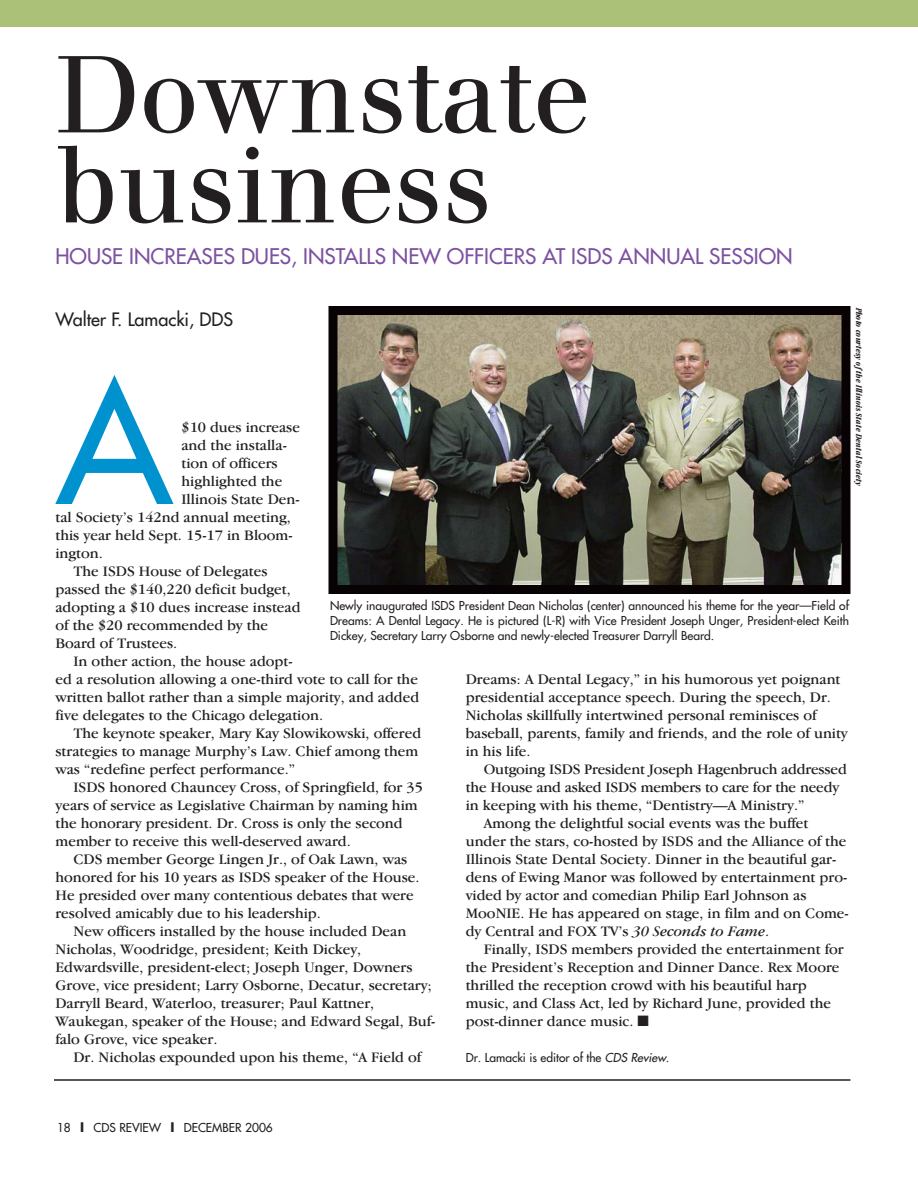
<style>
.page{position:relative;width:918px;height:1188px;background:#fff}
.page>*{position:absolute;margin:0;border:0;box-sizing:border-box;transform-origin:0 0}
.t1{font:164.25px "Futura";color:#0092cf}
.t2{font:108px/90px "Walbaum";color:#231f20}
.t3{font:21px "Futura";color:#7c51a1}
.t4{font:18px "Futura";color:#231f20}
.t5{font:15px/18px "Garamond IT Cby BT";color:#231f20}
.t6{font:12px/15px "Futura";color:#231f20;text-align:justify}
.t7{font:italic 700 condensed 9px "Garamond IT Cby BT";letter-spacing:-.005em;color:#231f20}
.s1{font-style:italic}
.s2{font-weight:800}
</style>
<div class="page">
<img style="left:338px;top:316px;width:502px;height:268px">
<div style="left:328px;top:306px;width:522px;height:288px;border:9px solid #090204"></div>
<hr style="left:54px;top:1079px;width:796px;height:2px;background:#231f20">
<div style="left:0;top:0;width:918px;height:27px;background:#abc178"></div>
<h2 class="t2" style="left:56px;top:61px;width:535px">Downstate business</h2>
<h3 class="t3" style="left:56px;top:246px;width:739px">HOUSE INCREASES DUES, INSTALLS NEW OFFICERS AT ISDS ANNUAL SESSION</h3>
<p class="t7" style="left:863px;top:308px;width:181px;rotate:90deg">Photo courtesy of the Illinois State Dental Society</p>
<p class="t4" style="left:56px;top:311px;width:179px">Walter F. Lamacki, DDS</p>
<h1 class="t1" style="left:57px;top:361px;width:117px">A</h1>
<p class="t5" style="left:182px;top:419px;width:120px">$10 dues increase</p>
<p class="t5" style="left:182px;top:437px;width:107px">and the installa-</p>
<p class="t5" style="left:182px;top:455px;width:98px">tion of officers</p>
<p class="t5" style="left:182px;top:473px;width:102px">highlighted the</p>
<p class="t5" style="left:182px;top:491px;width:120px">Illinois State Den-</p>
<p class="t5" style="left:56px;top:509px;width:237px">tal Society’s 142nd annual meeting,</p>
<p class="t5" style="left:56px;top:527px;width:239px">this year held Sept. 15-17 in Bloom-</p>
<p class="t5" style="left:56px;top:545px;width:49px">ington.</p>
<p class="t5" style="left:74px;top:563px;width:195px">The ISDS House of Delegates</p>
<p class="t5" style="left:56px;top:581px;width:237px">passed the $140,220 deficit budget,</p>
<p class="t5" style="left:56px;top:599px;width:247px">adopting a $10 dues increase instead</p>
<p class="t5" style="left:56px;top:617px;width:214px">of the $20 recommended by the</p>
<p class="t5" style="left:56px;top:635px;width:123px">Board of Trustees.</p>
<p class="t5" style="left:74px;top:653px;width:221px">In other action, the house adopt-</p>
<p class="t5" style="left:56px;top:671px;width:364px">ed a resolution allowing a one-third vote to call for the</p>
<p class="t5" style="left:56px;top:689px;width:365px">written ballot rather than a simple majority, and added</p>
<p class="t5" style="left:56px;top:707px;width:269px">five delegates to the Chicago delegation.</p>
<p class="t5" style="left:74px;top:725px;width:349px">The keynote speaker, Mary Kay Slowikowski, offered</p>
<p class="t5" style="left:56px;top:743px;width:364px">strategies to manage Murphy’s Law. Chief among them</p>
<p class="t5" style="left:56px;top:761px;width:241px">was “redefine perfect performance.”</p>
<p class="t5" style="left:74px;top:779px;width:351px">ISDS honored Chauncey Cross, of Springfield, for 35</p>
<p class="t5" style="left:56px;top:797px;width:364px">years of service as Legislative Chairman by naming him</p>
<p class="t5" style="left:56px;top:815px;width:349px">the honorary president. Dr. Cross is only the second</p>
<p class="t5" style="left:56px;top:833px;width:297px">member to receive this well-deserved award.</p>
<p class="t5" style="left:74px;top:851px;width:335px">CDS member George Lingen Jr., of Oak Lawn, was</p>
<p class="t5" style="left:56px;top:869px;width:366px">honored for his 10 years as ISDS speaker of the House.</p>
<p class="t5" style="left:56px;top:887px;width:360px">He presided over many contentious debates that were</p>
<p class="t5" style="left:56px;top:905px;width:267px">resolved amicably due to his leadership.</p>
<p class="t5" style="left:74px;top:923px;width:334px">New officers installed by the house included Dean</p>
<p class="t5" style="left:56px;top:941px;width:307px">Nicholas, Woodridge, president; Keith Dickey,</p>
<p class="t5" style="left:56px;top:959px;width:359px">Edwardsville, president-elect; Joseph Unger, Downers</p>
<p class="t5" style="left:56px;top:977px;width:378px">Grove, vice president; Larry Osborne, Decatur, secretary;</p>
<p class="t5" style="left:56px;top:995px;width:320px">Darryll Beard, Waterloo, treasurer; Paul Kattner,</p>
<p class="t5" style="left:56px;top:1013px;width:381px">Waukegan, speaker of the House; and Edward Segal, Buf-</p>
<p class="t5" style="left:56px;top:1031px;width:163px">falo Grove, vice speaker.</p>
<p class="t5" style="left:74px;top:1049px;width:349px">Dr. Nicholas expounded upon his theme, “A Field of</p>
<p class="t6" style="left:330px;top:599px;width:521px">Newly inaugurated ISDS President Dean Nicholas (center) announced his theme for the year—Field of Dreams: A Dental Legacy. He is pictured (L-R) with Vice President Joseph Unger, President-elect Keith Dickey, Secretary Larry Osborne and newly-elected Treasurer Darryll Beard.</p>
<p class="t5" style="left:466px;top:671px;width:384px">Dreams: A Dental Legacy,” in his humorous yet poignant presidential acceptance speech. During the speech, Dr.<br>Nicholas skillfully intertwined personal reminisces of baseball, parents, family and friends, and the role of unity in his life.</p>
<p class="t5" style="left:484px;top:761px;width:365px">Outgoing ISDS President Joseph Hagenbruch addressed</p>
<p class="t5" style="left:466px;top:779px;width:375px">the House and asked ISDS members to care for the needy</p>
<p class="t5" style="left:466px;top:797px;width:340px">in keeping with his theme, “Dentistry—A Ministry.”</p>
<p class="t5" style="left:484px;top:815px;width:326px">Among the delightful social events was the buffet</p>
<p class="t5" style="left:466px;top:833px;width:382px">under the stars, co-hosted by ISDS and the Alliance of the</p>
<p class="t5" style="left:466px;top:851px;width:372px">Illinois State Dental Society. Dinner in the beautiful gar-</p>
<p class="t5" style="left:466px;top:869px;width:383px">dens of Ewing Manor was followed by entertainment pro-</p>
<p class="t5" style="left:466px;top:887px;width:342px">vided by actor and comedian Philip Earl Johnson as</p>
<p class="t5" style="left:466px;top:905px;width:385px">MooNIE. He has appeared on stage, in film and on Come-</p>
<p class="t5" style="left:466px;top:923px;width:305px">dy Central and FOX TV’s <span class="s1">30 Seconds to Fame</span>.</p>
<p class="t5" style="left:484px;top:941px;width:362px">Finally, ISDS members provided the entertainment for</p>
<p class="t5" style="left:466px;top:959px;width:375px">the President’s Reception and Dinner Dance. Rex Moore</p>
<p class="t5" style="left:466px;top:977px;width:343px">thrilled the reception crowd with his beautiful harp</p>
<p class="t5" style="left:466px;top:995px;width:367px">music, and Class Act, led by Richard June, provided the</p>
<p class="t5" style="left:466px;top:1013px;width:185px">post-dinner dance music. ■</p>
<p class="t6" style="left:466px;top:1051px;width:207px">Dr. Lamacki is editor of the <span class="s1">CDS Review.</span></p>
<p class="t6" style="left:57px;top:1121px;width:217px">18 <span class="s2">|</span> CDS REVIEW <span class="s2">|</span> DECEMBER 2006</p>
</div>
